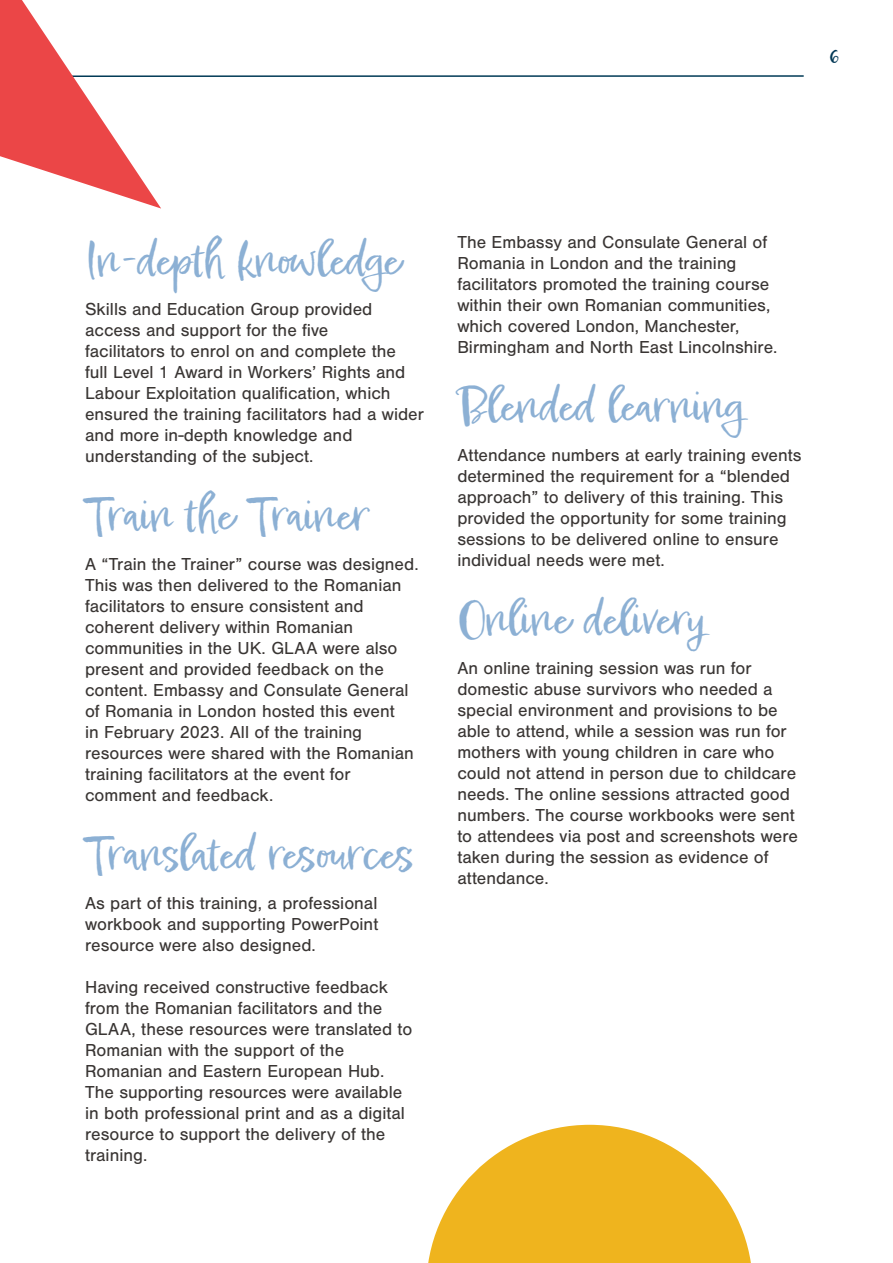
<style>
.page{position:relative;width:893px;height:1263px;background:#fff}
.page>*{position:absolute;margin:0;border:0;box-sizing:border-box;transform-origin:0 0}
.t1{font:45.45px "Epicursive Script";color:#8cb0d4}
.t2{font:24px "Epicursive Script";color:#033855}
.t3{font:18px/21px "Nimbus San";color:#393533}
</style>
<div class="page">
<svg style="left:0;top:0;width:804px;height:209px"></svg>
<svg style="left:428px;top:1125px;width:323px;height:138px;fill:#efb41e"></svg>
<h2 class="t2" style="left:829px;top:41px;width:11px">6</h2>
<h1 class="t1" style="left:85px;top:230px;width:318px">In-depth knowledge</h1>
<p class="t3" style="left:85px;top:298px;width:341px">Skills and Education Group provided access and support for the five<br>facilitators to enrol on and complete the<br>full Level 1 Award in Workers’ Rights and Labour Exploitation qualification, which ensured the training facilitators had a wider and more in-depth knowledge and understanding of the subject.</p>
<h1 class="t1" style="left:85px;top:485px;width:286px">Train the Trainer</h1>
<p class="t3" style="left:85px;top:553px;width:335px">A “Train the Trainer” course was designed.<br>This was then delivered to the Romanian facilitators to ensure consistent and coherent delivery within Romanian communities in the UK. GLAA were also present and provided feedback on the content. Embassy and Consulate General of Romania in London hosted this event<br>in February 2023. All of the training resources were shared with the Romanian training facilitators at the event for comment and feedback.</p>
<h1 class="t1" style="left:85px;top:824px;width:331px">Translated resources</h1>
<p class="t3" style="left:85px;top:892px;width:295px;text-align:justify">As part of this training, a professional workbook and supporting PowerPoint resource were also designed.</p>
<p class="t3" style="left:85px;top:976px;width:329px">Having received constructive feedback from the Romanian facilitators and the GLAA, these resources were translated to Romanian with the support of the Romanian and Eastern European Hub.<br>The supporting resources were available in both professional print and as a digital resource to support the delivery of the training.</p>
<p class="t3" style="left:457px;top:232px;width:322px">The Embassy and Consulate General of Romania in London and the training facilitators promoted the training course within their own Romanian communities, which covered London, Manchester, Birmingham and North East Lincolnshire.</p>
<h1 class="t1" style="left:457px;top:377px;width:289px">Blended learning</h1>
<p class="t3" style="left:457px;top:445px;width:346px">Attendance numbers at early training events determined the requirement for a “blended approach” to delivery of this training. This provided the opportunity for some training sessions to be delivered online to ensure individual needs were met.</p>
<h1 class="t1" style="left:457px;top:590px;width:251px">Online delivery</h1>
<p class="t3" style="left:457px;top:658px;width:342px">An online training session was run for domestic abuse survivors who needed a special environment and provisions to be able to attend, while a session was run for mothers with young children in care who could not attend in person due to childcare needs. The online sessions attracted good numbers. The course workbooks were sent to attendees via post and screenshots were taken during the session as evidence of attendance.</p>
</div>
